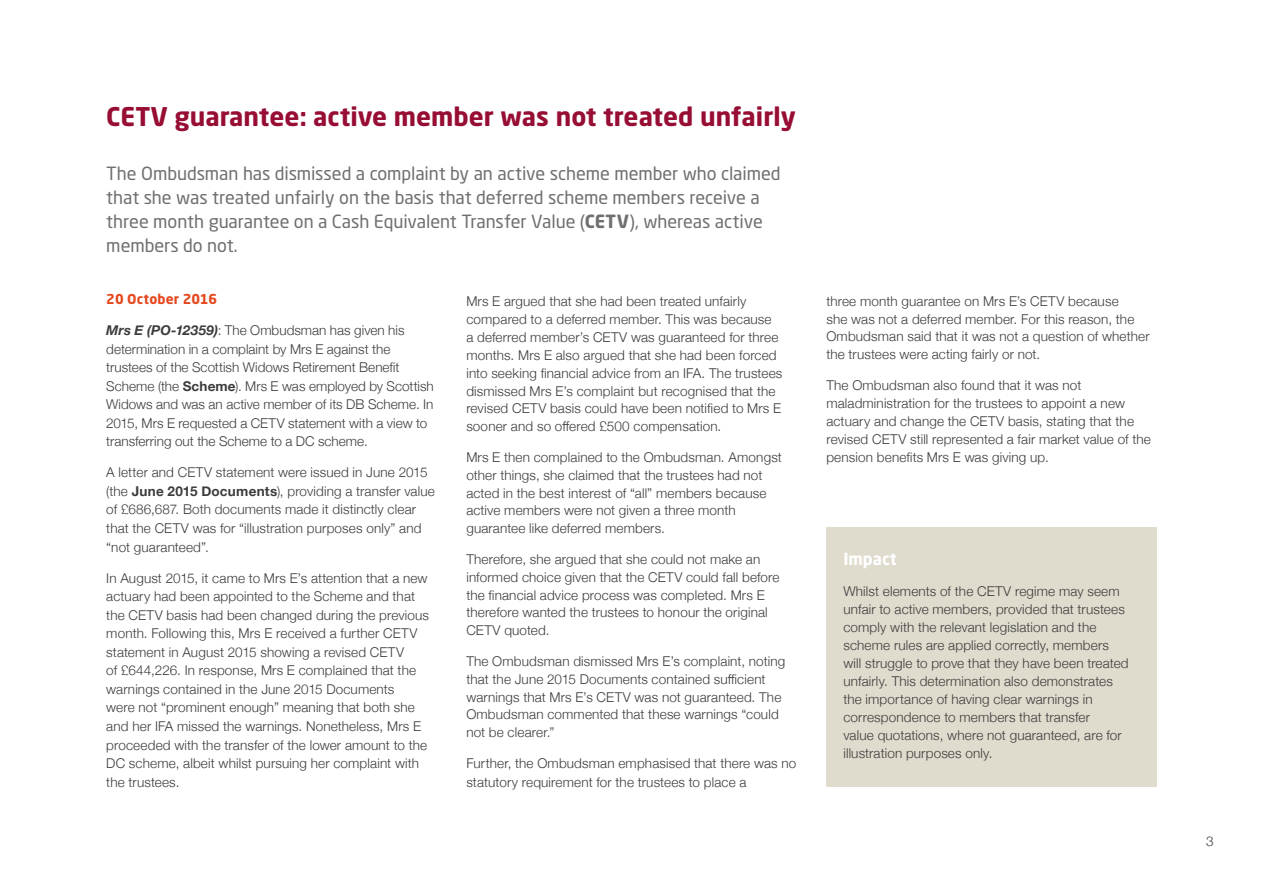
<style>
.page{position:relative;width:1263px;height:893px;background:#fff}
.page>*{position:absolute;margin:0;border:0;box-sizing:border-box;transform-origin:0 0}
.t1{font:700 25.5px "Neo Sans Std";color:#970d34}
.t2{font:18px/24px "Neo Sans Std";letter-spacing:-.005em;color:#706f6f}
.t3{font:700 16.5px "Neo Sans Std";color:#fff}
.t4{font:300 13.5px/18.5px "Helvetica Neue";letter-spacing:.01em;color:#3c3c3b}
.t5{font:700 13.5px "Neo Sans Std";letter-spacing:.01em;color:#e5481d}
.s1{font-weight:700}
.s2{font-weight:700;font-style:italic}
</style>
<div class="page">
<div style="left:826px;top:527px;width:331px;height:260px;background:#dfdbcd"></div>
<h1 class="t1" style="left:106px;top:100px;width:691px">CETV guarantee: active member was not treated unfairly</h1>
<p class="t2" style="left:106px;top:161px;width:676px">The Ombudsman has dismissed a complaint by an active scheme member who claimed that she was treated unfairly on the basis that deferred scheme members receive a three month guarantee on a Cash Equivalent Transfer Value (<span class="s1">CETV</span>), whereas active members do not.</p>
<p class="t5" style="left:106px;top:290px;width:112px">20 October 2016</p>
<p class="t4" style="left:106px;top:320px;width:329px"><span class="s2">Mrs E (PO-12359)</span>: The Ombudsman has given his determination in a complaint by Mrs E against the trustees of the Scottish Widows Retirement Benefit Scheme (the <span class="s1">Scheme</span>). Mrs E was employed by Scottish Widows and was an active member of its DB Scheme. In 2015, Mrs E requested a CETV statement with a view to transferring out the Scheme to a DC scheme.</p>
<p class="t4" style="left:106px;top:462px;width:330px">A letter and CETV statement were issued in June 2015 (the <span class="s1">June 2015 Documents</span>), providing a transfer value of £686,687. Both documents made it distinctly clear that the CETV was for “illustration purposes only” and “not guaranteed”.</p>
<p class="t4" style="left:106px;top:568px;width:324px">In August 2015, it came to Mrs E’s attention that a new actuary had been appointed to the Scheme and that the CETV basis had been changed during the previous month. Following this, Mrs E received a further CETV statement in August 2015 showing a revised CETV<br>of £644,226. In response, Mrs E complained that the warnings contained in the June 2015 Documents<br>were not “prominent enough” meaning that both she and her IFA missed the warnings. Nonetheless, Mrs E proceeded with the transfer of the lower amount to the DC scheme, albeit whilst pursuing her complaint with the trustees.</p>
<p class="t4" style="left:466px;top:292px;width:318px;line-height:17.9px">Mrs E argued that she had been treated unfairly compared to a deferred member. This was because<br>a deferred member’s CETV was guaranteed for three months. Mrs E also argued that she had been forced into seeking financial advice from an IFA. The trustees dismissed Mrs E’s complaint but recognised that the revised CETV basis could have been notified to Mrs E sooner and so offered £500 compensation.</p>
<p class="t4" style="left:466px;top:447px;width:317px;line-height:17.9px">Mrs E then complained to the Ombudsman. Amongst other things, she claimed that the trustees had not acted in the best interest of “all” members because active members were not given a three month guarantee like deferred members.</p>
<p class="t4" style="left:466px;top:549px;width:315px;line-height:17.9px">Therefore, she argued that she could not make an informed choice given that the CETV could fall before the financial advice process was completed. Mrs E therefore wanted the trustees to honour the original CETV quoted.</p>
<p class="t4" style="left:466px;top:651px;width:320px;line-height:17.9px">The Ombudsman dismissed Mrs E’s complaint, noting that the June 2015 Documents contained sufficient warnings that Mrs E’s CETV was not guaranteed. The Ombudsman commented that these warnings “could not be clearer.”</p>
<p class="t4" style="left:466px;top:753px;width:331px">Further, the Ombudsman emphasised that there was no statutory requirement for the trustees to place a</p>
<p class="t4" style="left:826px;top:292px;width:325px;line-height:17.5px">three month guarantee on Mrs E’s CETV because<br>she was not a deferred member. For this reason, the Ombudsman said that it was not a question of whether the trustees were acting fairly or not.</p>
<p class="t4" style="left:826px;top:375px;width:326px;line-height:18px">The Ombudsman also found that it was not maladministration for the trustees to appoint a new actuary and change the CETV basis, stating that the revised CETV still represented a fair market value of the pension benefits Mrs E was giving up.</p>
<p class="t3" style="left:843px;top:549px;width:55px">Impact</p>
<p class="t4" style="left:843px;top:581px;width:287px;line-height:18px">Whilst elements of the CETV regime may seem unfair to active members, provided that trustees comply with the relevant legislation and the scheme rules are applied correctly, members will struggle to prove that they have been treated unfairly. This determination also demonstrates the importance of having clear warnings in correspondence to members that transfer<br>value quotations, where not guaranteed, are for illustration purposes only.</p>
<p class="t4" style="left:1206px;top:831px;width:9px">3</p>
</div>
